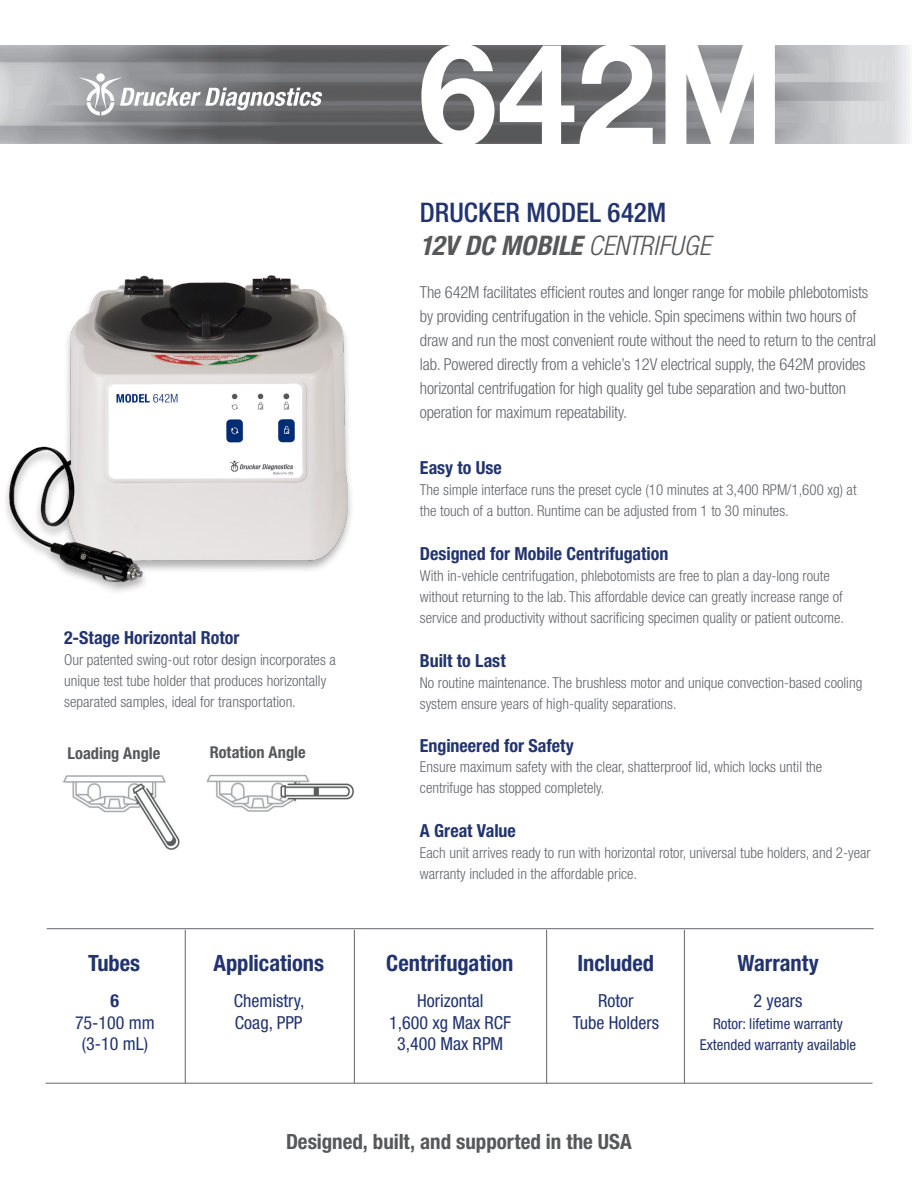
<style>
.page{position:relative;width:918px;height:1188px;background:#fff}
.page>*{position:absolute;margin:0;border:0;box-sizing:border-box;transform-origin:0 0}
.t1{font:700 142.2px "Helvetica Neue LT Std";color:#fff}
.t2{font:italic 700 condensed 27px "Helvetica Neue LT Std";letter-spacing:-.01em;color:#57585a}
.t3{font:500 condensed 27px "Helvetica Neue LT Std";color:#22346f}
.call_out{font:700 condensed 22.5px "Helvetica Neue LT Std";color:#22346f}
.call_out-2{font:700 condensed 21px "Helvetica Neue LT Std";color:#57585a}
.subhead_-_green{font:700 condensed 18px "Helvetica Neue LT Std";color:#22346f}
.t4{font:condensed 18px "Helvetica Neue LT Std";color:#22346f}
.t5{font:300 condensed 16.5px/24px "Helvetica Neue LT Std";letter-spacing:-.01em;color:#63656a}
.call_out-3{font:700 condensed 16.35px "Helvetica Neue LT Std";color:#57585a}
.body_text{font:300 condensed 15px/21px "Helvetica Neue LT Std";color:#63656a}
.t6{font:condensed 15px "Helvetica Neue LT Std";color:#22346f}
.s1{font-weight:300}
</style>
<div class="page">
<img style="left:63px;top:774px;width:290px;height:76px">
<img style="left:0;top:46px;width:910px;height:98px">
<div style="left:2px;top:274px;width:353px;height:321px;background:#231f20;opacity:.35"></div>
<img style="left:10px;top:275px;width:337px;height:307px">
<div style="left:96px;top:73px;width:9px;height:9px;background:#fff;border-radius:50%"></div>
<svg style="left:78px;top:77px;width:244px;height:38px"></svg>
<hr style="left:185px;top:930px;width:1px;height:153px;background:#62656a">
<hr style="left:354px;top:930px;width:1px;height:153px;background:#62656a">
<hr style="left:45px;top:1083px;width:827px;height:1px;background:#62656a">
<hr style="left:47px;top:928px;width:827px;height:1px;background:#62656a">
<hr style="left:546px;top:930px;width:1px;height:153px;background:#62656a">
<hr style="left:684px;top:930px;width:1px;height:153px;background:#62656a">
<p class="t1" style="left:418px;top:7px;width:368px">642M</p>
<p class="t3" style="left:420px;top:197px;width:248px">DRUCKER MODEL 642M</p>
<p class="t2" style="left:420px;top:229px;width:292px">12V DC MOBILE <span class="s1">CENTRIFUGE</span></p>
<p class="subhead_-_green" style="left:64px;top:627px;width:177px">2-Stage Horizontal Rotor</p>
<p class="body_text" style="left:64px;top:649px;width:273px">Our patented swing-out rotor design incorporates a unique test tube holder that produces horizontally separated samples, ideal for transportation.</p>
<p class="call_out-3" style="left:68px;top:743px;width:94px">Loading Angle</p>
<p class="call_out-3" style="left:210px;top:742px;width:97px">Rotation Angle</p>
<p class="t5" style="left:420px;top:280px;width:458px">The 642M facilitates efficient routes and longer range for mobile phlebotomists by providing centrifugation in the vehicle. Spin specimens within two hours of draw and run the most convenient route without the need to return to the central lab. Powered directly from a vehicle’s 12V electrical supply, the 642M provides horizontal centrifugation for high quality gel tube separation and two-button operation for maximum repeatability.</p>
<p class="subhead_-_green" style="left:420px;top:456px;width:83px">Easy to Use</p>
<p class="body_text" style="left:420px;top:479px;width:438px">The simple interface runs the preset cycle (10 minutes at 3,400 RPM/1,600 xg) at the touch of a button. Runtime can be adjusted from 1 to 30 minutes.</p>
<p class="subhead_-_green" style="left:420px;top:542px;width:250px">Designed for Mobile Centrifugation</p>
<p class="body_text" style="left:420px;top:565px;width:426px">With in-vehicle centrifugation, phlebotomists are free to plan a day-long route without returning to the lab. This affordable device can greatly increase range of service and productivity without sacrificing specimen quality or patient outcome.</p>
<p class="subhead_-_green" style="left:420px;top:649px;width:87px">Built to Last</p>
<p class="body_text" style="left:420px;top:672px;width:444px">No routine maintenance. The brushless motor and unique convection-based cooling system ensure years of high-quality separations.</p>
<p class="subhead_-_green" style="left:420px;top:735px;width:156px">Engineered for Safety</p>
<p class="body_text" style="left:420px;top:757px;width:404px;line-height:20.2px">Ensure maximum safety with the clear, shatterproof lid, which locks until the centrifuge has stopped completely.</p>
<p class="subhead_-_green" style="left:420px;top:820px;width:97px">A Great Value</p>
<p class="body_text" style="left:420px;top:842px;width:452px">Each unit arrives ready to run with horizontal rotor, universal tube holders, and 2-year warranty included in the affordable price.</p>
<p class="call_out" style="left:88px;top:950px;width:54px">Tubes</p>
<p class="call_out" style="left:213px;top:950px;width:112px">Applications</p>
<p class="call_out" style="left:386px;top:950px;width:129px">Centrifugation</p>
<p class="call_out" style="left:578px;top:950px;width:78px">Included</p>
<p class="call_out" style="left:738px;top:950px;width:83px">Warranty</p>
<p class="t4" style="left:234px;top:990px;width:72px">Chemistry,</p>
<p class="t4" style="left:235px;top:1012px;width:69px">Coag, PPP</p>
<p class="t4" style="left:417px;top:990px;width:68px">Horizontal</p>
<p class="t4" style="left:389px;top:1012px;width:124px">1,600 xg Max RCF</p>
<p class="t4" style="left:397px;top:1033px;width:108px">3,400 Max RPM</p>
<p class="t4" style="left:598px;top:990px;width:37px">Rotor</p>
<p class="t4" style="left:573px;top:1012px;width:88px">Tube Holders</p>
<p class="subhead_-_green" style="left:111px;top:990px;width:10px">6</p>
<p class="t4" style="left:75px;top:1012px;width:81px">75-100 mm</p>
<p class="t4" style="left:82px;top:1033px;width:68px">(3-10 mL)</p>
<p class="t4" style="left:754px;top:990px;width:50px">2 years</p>
<p class="t6" style="left:713px;top:1015px;width:131px">Rotor: lifetime warranty</p>
<p class="t6" style="left:700px;top:1036px;width:158px">Extended warranty available</p>
<p class="call_out-2" style="left:286px;top:1129px;width:347px">Designed, built, and supported in the USA</p>
</div>
